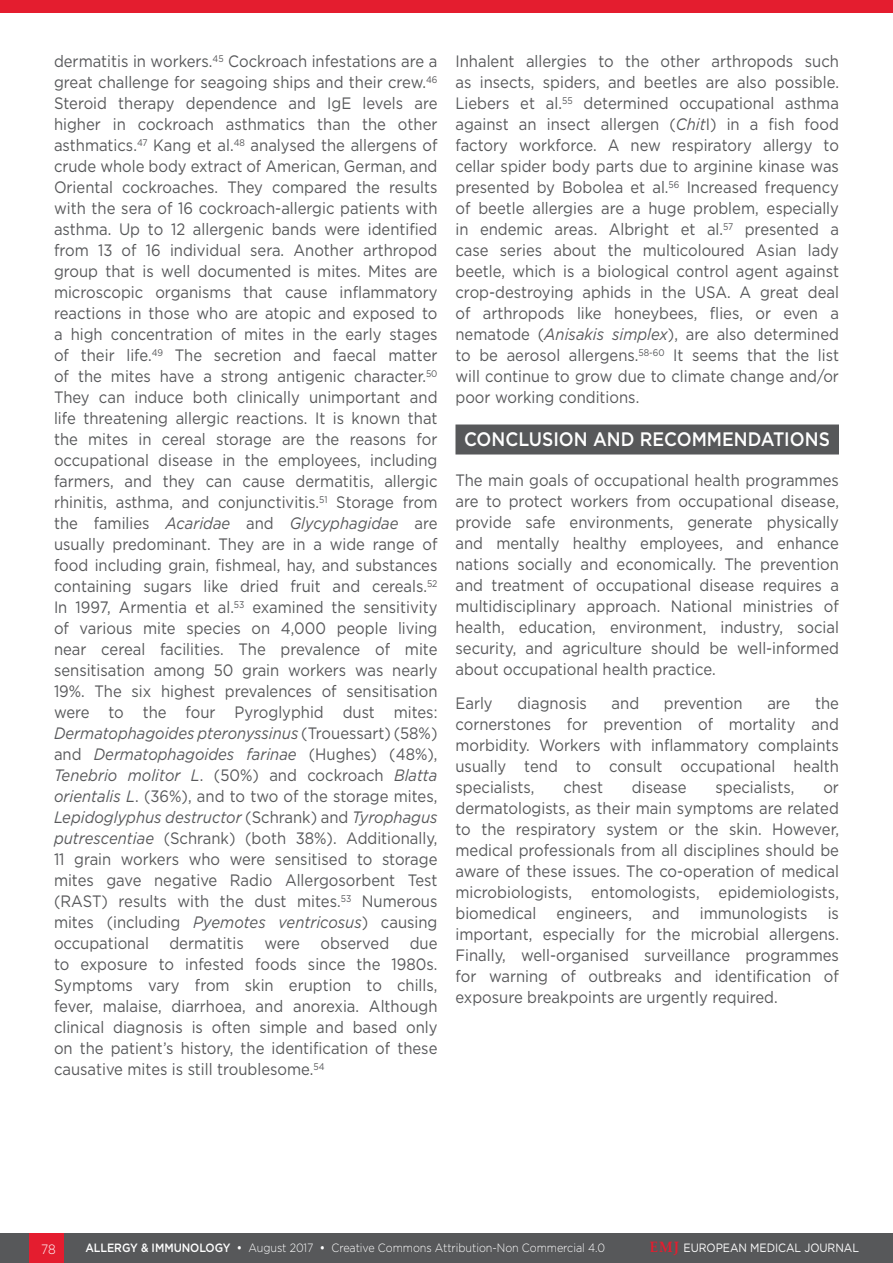
<style>
.page{position:relative;width:893px;height:1263px;background:#fff}
.page>*{position:absolute;margin:0;border:0;box-sizing:border-box;transform-origin:0 0}
._8__Heading_1{font:500 19.5px "Gotham";color:#fff;scale:.9 1}
._11__Main_text{font:16.5px/21px "Gotham";color:#57585a;text-align:justify;scale:.9 1}
.t1{font:300 13.5px "Gotham";color:#fff;scale:.9 1}
.t2{font:300 12px "Gotham";letter-spacing:-.005em;color:#fff;scale:.9 1}
.t3{font:12px "Gotham";letter-spacing:-.005em;color:#fff;scale:.9 1}
.s1{font-style:italic}
.s2{font-weight:500}
.s3{font-family:"Palatino Linotype";font-weight:700;font-size:15px;color:#e41d2f}
</style>
<div class="page">
<div style="left:0;top:1233px;width:893px;height:30px;background:#57585a"></div>
<div style="left:30px;top:1233px;width:34px;height:30px;background:#e41d2f"></div>
<div style="left:455px;top:424px;width:384px;height:30px;background:#57585a"></div>
<div style="left:0;top:0;width:893px;height:12px;background:#e41d2f"></div>
<p class="_11__Main_text" style="left:54px;top:51px;width:428px">dermatitis in workers.<sup>45</sup> Cockroach infestations are a great challenge for seagoing ships and their crew.<sup>46<br></sup>Steroid therapy dependence and IgE levels are higher in cockroach asthmatics than the other asthmatics.<sup>47</sup> Kang et al.<sup>48</sup> analysed the allergens of crude whole body extract of American, German, and Oriental cockroaches. They compared the results with the sera of 16 cockroach-allergic patients with asthma. Up to 12 allergenic bands were identified from 13 of 16 individual sera. Another arthropod group that is well documented is mites. Mites are microscopic organisms that cause inflammatory reactions in those who are atopic and exposed to a high concentration of mites in the early stages of their life.<sup>49</sup> The secretion and faecal matter of the mites have a strong antigenic character.<sup>50<br></sup>They can induce both clinically unimportant and life threatening allergic reactions. It is known that the mites in cereal storage are the reasons for occupational disease in the employees, including farmers, and they can cause dermatitis, allergic rhinitis, asthma, and conjunctivitis.<sup>51</sup> Storage from the families <span class="s1">Acaridae</span> and <span class="s1">Glycyphagidae</span> are usually predominant. They are in a wide range of food including grain, fishmeal, hay, and substances containing sugars like dried fruit and cereals.<sup>52<br></sup>In 1997, Armentia et al.<sup>53</sup> examined the sensitivity of various mite species on 4,000 people living near cereal facilities. The prevalence of mite sensitisation among 50 grain workers was nearly 19%. The six highest prevalences of sensitisation were to the four Pyroglyphid dust mites:<br><span class="s1">Dermatophagoides pteronyssinus</span> (Trouessart) (58%) and <span class="s1">Dermatophagoides farinae</span> (Hughes) (48%), <span class="s1">Tenebrio molitor L</span>. (50%) and cockroach <span class="s1">Blatta orientalis L</span>. (36%), and to two of the storage mites, <span class="s1">Lepidoglyphus destructor</span> (Schrank) and <span class="s1">Tyrophagus putrescentiae</span> (Schrank) (both 38%). Additionally, 11 grain workers who were sensitised to storage mites gave negative Radio Allergosorbent Test (RAST) results with the dust mites.<sup>53</sup> Numerous mites (including <span class="s1">Pyemotes ventricosus</span>) causing occupational dermatitis were observed due to exposure to infested foods since the 1980s.<br>Symptoms vary from skin eruption to chills, fever, malaise, diarrhoea, and anorexia. Although clinical diagnosis is often simple and based only on the patient’s history, the identification of these causative mites is still troublesome.<sup>54</sup></p>
<p class="_11__Main_text" style="left:455px;top:51px;width:428px">Inhalent allergies to the other arthropods such as insects, spiders, and beetles are also possible.<br>Liebers et al.<sup>55</sup> determined occupational asthma against an insect allergen (<span class="s1">Chit</span>I) in a fish food factory workforce. A new respiratory allergy to cellar spider body parts due to arginine kinase was presented by Bobolea et al.<sup>56</sup> Increased frequency of beetle allergies are a huge problem, especially in endemic areas. Albright et al.<sup>57</sup> presented a case series about the multicoloured Asian lady beetle, which is a biological control agent against crop-destroying aphids in the USA. A great deal of arthropods like honeybees, flies, or even a nematode (<span class="s1">Anisakis simplex</span>), are also determined to be aerosol allergens.<sup>58-60</sup> It seems that the list will continue to grow due to climate change and/or poor working conditions.</p>
<p class="_8__Heading_1" style="left:464px;top:426px;width:408px">CONCLUSION AND RECOMMENDATIONS</p>
<p class="_11__Main_text" style="left:455px;top:469px;width:428px">The main goals of occupational health programmes are to protect workers from occupational disease, provide safe environments, generate physically and mentally healthy employees, and enhance nations socially and economically. The prevention and treatment of occupational disease requires a multidisciplinary approach. National ministries of health, education, environment, industry, social security, and agriculture should be well-informed about occupational health practice.</p>
<p class="_11__Main_text" style="left:455px;top:692px;width:43px">Early</p>
<p class="_11__Main_text" style="left:517px;top:692px;width:79px">diagnosis</p>
<p class="_11__Main_text" style="left:612px;top:692px;width:32px">and</p>
<p class="_11__Main_text" style="left:664px;top:692px;width:89px">prevention</p>
<p class="_11__Main_text" style="left:767px;top:692px;width:27px">are</p>
<p class="_11__Main_text" style="left:455px;top:692px;width:428px;text-indent:360px">the cornerstones for prevention of mortality and morbidity. Workers with inflammatory complaints usually tend to consult occupational health specialists,</p>
<p class="_11__Main_text" style="left:563px;top:776px;width:46px">chest</p>
<p class="_11__Main_text" style="left:632px;top:776px;width:62px">disease</p>
<p class="_11__Main_text" style="left:715px;top:776px;width:89px">specialists,</p>
<p class="_11__Main_text" style="left:455px;top:776px;width:428px;text-indent:368px">or dermatologists, as their main symptoms are related to the respiratory system or the skin. However, medical professionals from all disciplines should be aware of these issues. The co-operation of medical microbiologists, entomologists, epidemiologists, biomedical engineers, and immunologists is important, especially for the microbial allergens.<br>Finally, well-organised surveillance programmes for warning of outbreaks and identification of exposure breakpoints are urgently required.</p>
<p class="t1" style="left:41px;top:1240px;width:18px">78</p>
<p class="t2" style="left:85px;top:1240px;width:579px"><span class="s2">ALLERGY &amp; IMMUNOLOGY •</span> August 2017 <span class="s2">•</span> Creative Commons Attribution-Non Commercial 4.0</p>
<p class="t3" style="left:650px;top:1240px;width:234px"><span class="s3">EMJ</span> EUROPEAN MEDICAL JOURNAL</p>
</div>
